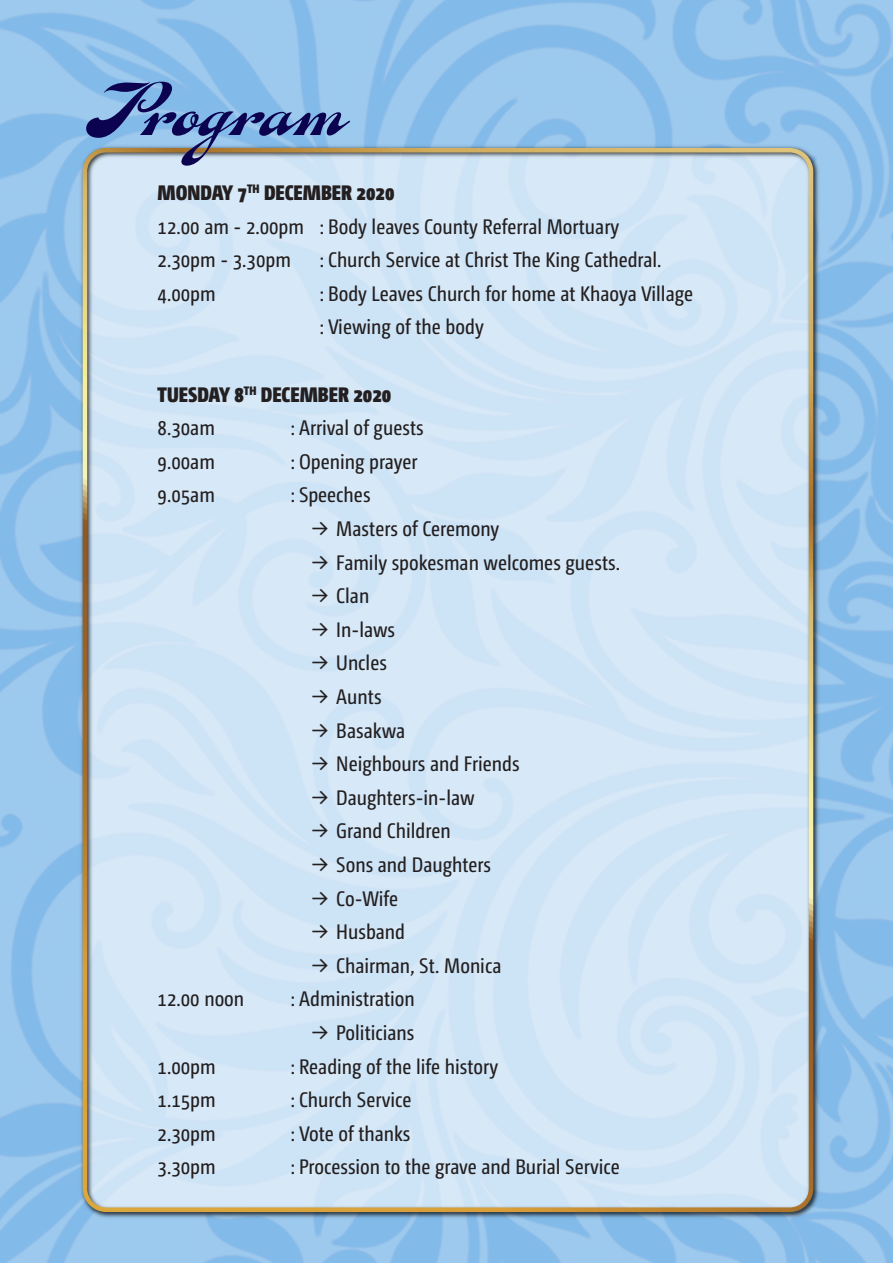
<style>
.page{position:relative;width:893px;height:1263px;background:#fff}
.page>*{position:absolute;margin:0;border:0;box-sizing:border-box;transform-origin:0 0}
.t1{font:68.55px "Fan Script";color:#0b0350}
.t2{font:21px/33.6px "Camingo Dos Pro Cd";color:#231f20}
.t3{font:900 21px/33.6px "Camingo Dos Pro Cd";color:#231f20}
.s1{font-weight:900}
.s2{font-weight:400}
</style>
<div class="page">
<img style="left:0;top:0;width:893px;height:1263px">
<div style="left:78px;top:144px;width:744px;height:1076px;background:#d4e6f6"></div>
<div style="left:83px;top:148px;width:730px;height:1064px;border:4px solid #fff;border-radius:21px"></div>
<h1 class="t1" style="left:85px;top:71px;width:260px">Program</h1>
<p class="t2" style="left:158px;top:176px;width:463px"><span class="s1">MONDAY 7</span><sup>TH</sup> <span class="s1">DECEMBER 2020<br></span>12.00 am - 2.00pm : Body leaves County Referral Mortuary<br>2.30pm - 3.30pm</p>
<p class="t2" style="left:320px;top:243px;width:343px">: Church Service at Christ The King Cathedral.</p>
<p class="t2" style="left:158px;top:277px;width:60px">4.00pm</p>
<p class="t2" style="left:320px;top:277px;width:375px">: Body Leaves Church for home at Khaoya Village : Viewing of the body</p>
<p class="t3" style="left:158px;top:377px;width:235px">TUESDAY 8<sup>TH</sup> DECEMBER 2020<br><span class="s2">8.30am</span></p>
<p class="t2" style="left:291px;top:411px;width:135px">: Arrival of guests</p>
<p class="t2" style="left:158px;top:445px;width:59px">9.00am</p>
<p class="t2" style="left:291px;top:445px;width:128px">: Opening prayer</p>
<p class="t2" style="left:158px;top:478px;width:59px">9.05am</p>
<p class="t2" style="left:291px;top:478px;width:81px">: Speeches</p>
<p class="t2" style="left:311px;top:512px;width:190px">→ Masters of Ceremony</p>
<p class="t2" style="left:311px;top:545px;width:310px">→ Family spokesman welcomes guests.</p>
<p class="t2" style="left:311px;top:579px;width:60px">→ Clan</p>
<p class="t2" style="left:311px;top:613px;width:85px">→ In-laws</p>
<p class="t2" style="left:311px;top:646px;width:77px">→ Uncles</p>
<p class="t2" style="left:311px;top:680px;width:72px">→ Aunts</p>
<p class="t2" style="left:311px;top:713px;width:95px">→ Basakwa</p>
<p class="t2" style="left:311px;top:747px;width:210px">→ Neighbours and Friends</p>
<p class="t2" style="left:311px;top:781px;width:165px">→ Daughters-in-law</p>
<p class="t2" style="left:311px;top:814px;width:141px">→ Grand Children</p>
<p class="t2" style="left:311px;top:848px;width:181px">→ Sons and Daughters</p>
<p class="t2" style="left:311px;top:881px;width:88px">→ Co-Wife</p>
<p class="t2" style="left:311px;top:915px;width:96px">→ Husband</p>
<p class="t2" style="left:311px;top:949px;width:192px">→ Chairman, St. Monica</p>
<p class="t2" style="left:158px;top:982px;width:88px">12.00 noon</p>
<p class="t2" style="left:291px;top:982px;width:126px">: Administration</p>
<p class="t2" style="left:311px;top:1016px;width:105px">→ Politicians</p>
<p class="t2" style="left:158px;top:1049px;width:60px">1.00pm</p>
<p class="t2" style="left:291px;top:1049px;width:209px">: Reading of the life history</p>
<p class="t2" style="left:158px;top:1083px;width:60px">1.15pm</p>
<p class="t2" style="left:291px;top:1083px;width:122px">: Church Service</p>
<p class="t2" style="left:158px;top:1117px;width:60px">2.30pm</p>
<p class="t2" style="left:291px;top:1117px;width:121px">: Vote of thanks</p>
<p class="t2" style="left:158px;top:1150px;width:60px">3.30pm</p>
<p class="t2" style="left:291px;top:1150px;width:331px">: Procession to the grave and Burial Service</p>
</div>
